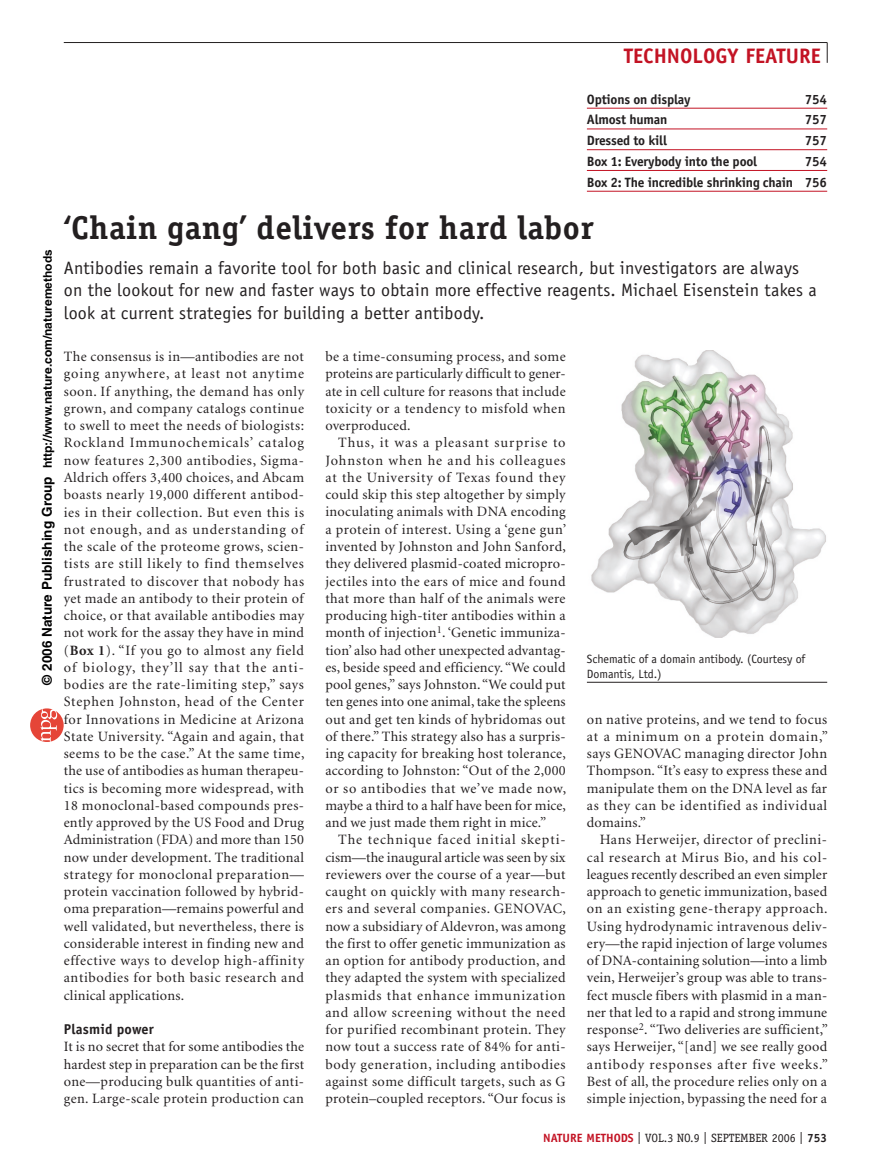
<style>
.page{position:relative;width:891px;height:1175px;background:#fff}
.page>*{position:absolute;margin:0;border:0;box-sizing:border-box;transform-origin:0 0}
.t1{font:700 33px "Officina Serif";letter-spacing:.015em;color:#231f20}
.t2{font:700 21px "Officina Sans";color:#c31324}
.t3{font:18px/22.5px "Officina Sans";letter-spacing:.015em;color:#231f20}
.t4{font:14.25px/17.2px "Minion";letter-spacing:.02em;color:#231f20;text-align:justify}
.t5{font:700 14.25px "Officina Sans";letter-spacing:.015em;color:#231f20}
.t6{font:700 13.5px/20.7px "Officina Sans";letter-spacing:-.015em;color:#231f20;text-align:right}
.t7{font:700 12px "Helvetica";color:#000}
.t8{font:12px/15px "Officina Sans";color:#231f20}
.t9{font:12px "Officina Serif";color:#231f20}
.s1{font-size:13.5px}
.s2{font-family:"Helvetica Bold 2";font-weight:400;font-size:13.5px}
.s3{font-family:"Arial"}
.s4{font-weight:700}
.s5{font-family:"Officina Sans";font-weight:700;color:#c31324}
.s6{font-family:"Officina Sans";font-weight:700}
</style>
<div class="page">
<hr style="left:64px;top:42px;width:763px;height:1px;background:#231f20">
<svg style="left:827px;top:43px;width:1px;height:20px"></svg>
<hr style="left:587px;top:108px;width:240px;height:1px;background:#c31324">
<hr style="left:587px;top:129px;width:240px;height:1px;background:#c31324">
<hr style="left:587px;top:149px;width:240px;height:1px;background:#c31324">
<hr style="left:587px;top:170px;width:240px;height:1px;background:#c31324">
<hr style="left:587px;top:191px;width:240px;height:1px;background:#c31324">
<hr style="left:587px;top:682px;width:240px;height:1px;background:#231f20">
<img style="left:591px;top:351px;width:235px;height:286px">
<svg style="left:30px;top:708px;width:34px;height:34px"></svg>
<p class="t7" style="left:40px;top:685px;width:437px;rotate:-90deg"><span class="s1">© 200</span><span class="s2">6</span> <span class="s1">Nature Publishing Group</span> http://www.nature.com/nature<span class="s3">methods</span></p>
<h2 class="t2" style="left:624px;top:48px;width:199px">TECHNOLOGY FEATURE</h2>
<p class="t6" style="left:587px;top:90px;width:105px">Options on display</p>
<p class="t6" style="left:805px;top:90px;width:24px">754</p>
<p class="t6" style="left:587px;top:111px;width:82px">Almost human</p>
<p class="t6" style="left:805px;top:111px;width:24px">757</p>
<p class="t6" style="left:587px;top:131px;width:82px">Dressed to kill</p>
<p class="t6" style="left:805px;top:131px;width:24px">757</p>
<p class="t6" style="left:587px;top:152px;width:172px">Box 1: Everybody into the pool</p>
<p class="t6" style="left:587px;top:152px;width:241px">754<br>Box 2: The incredible shrinking chain 756</p>
<h1 class="t1" style="left:64px;top:215px;width:532px">‘Chain gang’ delivers for hard labor</h1>
<p class="t3" style="left:64px;top:258px;width:755px">Antibodies remain a favorite tool for both basic and clinical research, but investigators are always on the lookout for new and faster ways to obtain more effective reagents. Michael Eisenstein takes a look at current strategies for building a better antibody.</p>
<p class="t4" style="left:64px;top:349px;width:242px">The consensus is in—antibodies are not going anywhere, at least not anytime soon. If anything, the demand has only grown, and company catalogs continue to swell to meet the needs of biologists:<br>Rockland Immunochemicals’ catalog now features 2,300 antibodies, Sigma-Aldrich offers 3,400 choices, and Abcam boasts nearly 19,000 different antibod&shy;ies in their collection. But even this is not enough, and as understanding of the scale of the proteome grows, scien&shy;tists are still likely to find themselves frustrated to discover that nobody has yet made an antibody to their protein of choice, or that available antibodies may not work for the assay they have in mind (<span class="s4">Box 1</span>). “If you go to almost any field of biology, they’ll say that the anti&shy;bodies are the rate-limiting step,” says Stephen Johnston, head of the Center for Innovations in Medicine at Arizona State University. “Again and again, that seems to be the case.” At the same time, the use of antibodies as human therapeu&shy;tics is becoming more widespread, with 18 monoclonal-based compounds pres&shy;ently approved by the US Food and Drug Administration (FDA) and more than 150 now under development. The traditional strategy for monoclonal preparation— protein vaccination followed by hybrid&shy;oma preparation—remains powerful and well validated, but nevertheless, there is considerable interest in finding new and effective ways to develop high-affinity antibodies for both basic research and clinical applications.</p>
<p class="t5" style="left:64px;top:1023px;width:92px">Plasmid power</p>
<p class="t4" style="left:64px;top:1039px;width:242px">It is no secret that for some antibodies the hardest step in preparation can be the first one—producing bulk quantities of anti&shy;gen. Large-scale protein production can</p>
<p class="t4" style="left:325px;top:349px;width:242px">be a time-consuming process, and some proteins are particularly difficult to gener&shy;ate in cell culture for reasons that include toxicity or a tendency to misfold when overproduced.</p>
<p class="t4" style="left:325px;top:435px;width:242px;text-indent:13px">Thus, it was a pleasant surprise to Johnston when he and his colleagues at the University of Texas found they could skip this step altogether by simply inoculating animals with DNA encoding a protein of interest. Using a ‘gene gun’ invented by Johnston and John Sanford, they delivered plasmid-coated micropro&shy;jectiles into the ears of mice and found that more than half of the animals were producing high-titer antibodies within a month of injection<sup>1</sup>. ‘Genetic immuniza&shy;tion’ also had other unexpected advantag&shy;es, beside speed and efficiency. “We could pool genes,” says Johnston. “We could put ten genes into one animal, take the spleens out and get ten kinds of hybridomas out of there.” This strategy also has a surpris&shy;ing capacity for breaking host tolerance, according to Johnston: “Out of the 2,000 or so antibodies that we’ve made now, maybe a third to a half have been for mice, and we just made them right in mice.”</p>
<p class="t4" style="left:325px;top:832px;width:242px;text-indent:13px">The technique faced initial skepti&shy;cism—the inaugural article was seen by six reviewers over the course of a year—but caught on quickly with many research&shy;ers and several companies. GENOVAC, now a subsidiary of Aldevron, was among the first to offer genetic immunization as an option for antibody production, and they adapted the system with specialized plasmids that enhance immunization and allow screening without the need for purified recombinant protein. They now tout a success rate of 84% for anti&shy;body generation, including antibodies against some difficult targets, such as G protein–coupled receptors. “Our focus is</p>
<p class="t8" style="left:587px;top:652px;width:220px">Schematic of a domain antibody. (Courtesy of<br>Domantis, Ltd.)</p>
<p class="t4" style="left:587px;top:711px;width:243px">on native proteins, and we tend to focus at a minimum on a protein domain,” says GENOVAC managing director John Thompson. “It’s easy to express these and manipulate them on the DNA level as far as they can be identified as individual domains.”</p>
<p class="t4" style="left:587px;top:832px;width:243px;text-indent:13px">Hans Herweijer, director of preclini&shy;cal research at Mirus Bio, and his col&shy;leagues recently described an even simpler approach to genetic immunization, based on an existing gene-therapy approach.<br>Using hydrodynamic intravenous deliv&shy;ery—the rapid injection of large volumes of DNA-containing solution—into a limb vein, Herweijer’s group was able to trans&shy;fect muscle fibers with plasmid in a man&shy;ner that led to a rapid and strong immune response<sup>2</sup>. “Two deliveries are sufficient,” says Herweijer, “[and] we see really good antibody responses after five weeks.” Best of all, the procedure relies only on a simple injection, bypassing the need for a</p>
<p class="t9" style="left:543px;top:1133px;width:285px"><span class="s5">NATURE METHODS</span> | VOL.3 NO.9 | SEPTEMBER 2006 | <span class="s6">753</span></p>
</div>
